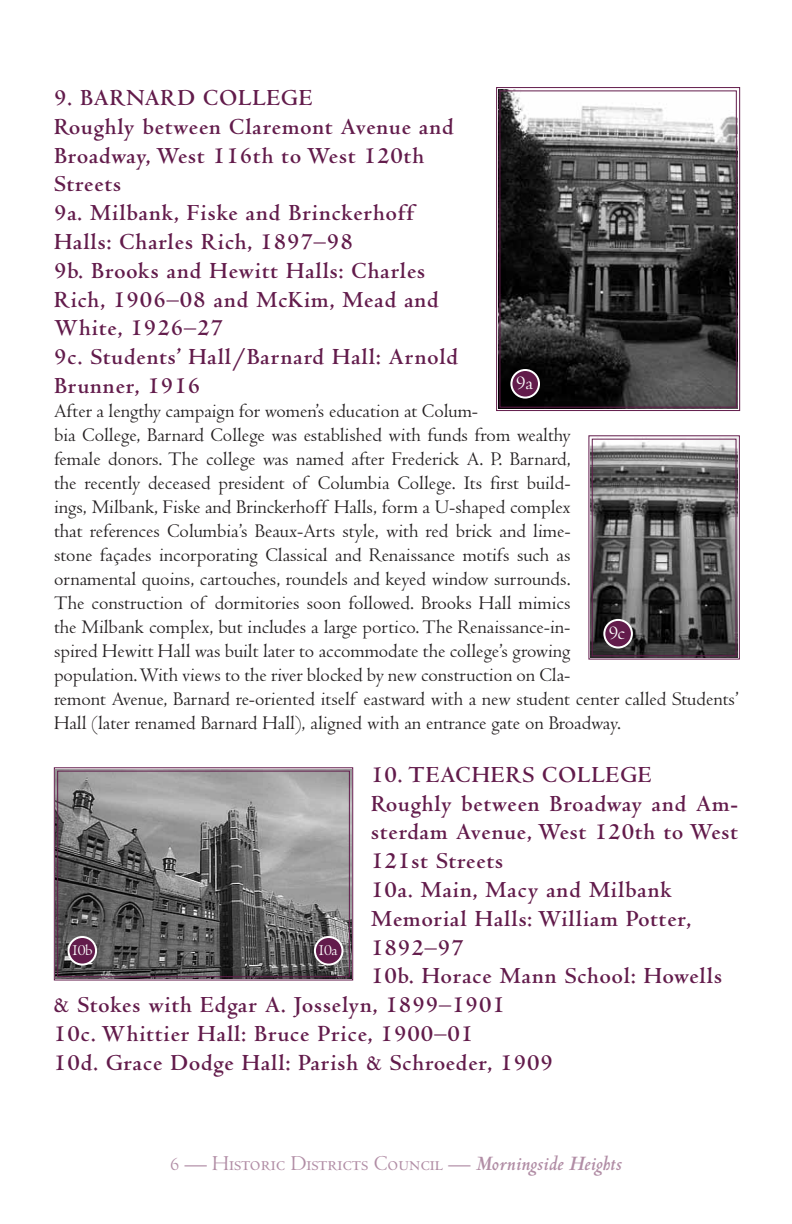
<style>
.page{position:relative;width:792px;height:1224px;background:#fff}
.page>*{position:absolute;margin:0;border:0;box-sizing:border-box;transform-origin:0 0}
.t1{font:700 24px/28.8px "Centaur";letter-spacing:.04em;color:#621b4b}
.t2{font:22px "Centaur MT SC";color:#b18da5}
.t3{font:20px/24px "Centaur";color:#231f20}
.t4{font:20px "Centaur";color:#fff}
.t5{font:16px "Centaur";letter-spacing:-.05em;color:#fff}
.s1{font-family:"Centaur"}
.s2{font-family:"Centaur";font-weight:700;font-style:italic}
</style>
<div class="page">
<svg style="left:496px;top:87px;width:244px;height:324px;background:#555455"></svg>
<div style="left:500px;top:91px;width:237px;height:317px;border:1px solid #621b4b"></div>
<svg style="left:588px;top:435px;width:152px;height:225px;background:#646264"></svg>
<div style="left:592px;top:439px;width:144px;height:217px;border:1px solid #621b4b"></div>
<svg style="left:54px;top:767px;width:299px;height:214px;background:#7a7979"></svg>
<div style="left:57px;top:771px;width:293px;height:206px;border:1px solid #621b4b"></div>
<div style="left:511px;top:370px;width:28px;height:28px;background:#621b4b;border-radius:50%"></div>
<div style="left:510px;top:369px;width:30px;height:30px;border:2px solid #fff;border-radius:50%"></div>
<div style="left:604px;top:620px;width:28px;height:27px;background:#621b4b;border-radius:50%"></div>
<div style="left:603px;top:619px;width:30px;height:29px;border:2px solid #fff;border-radius:50%"></div>
<div style="left:315px;top:937px;width:27px;height:28px;background:#621b4b;border-radius:50%"></div>
<div style="left:314px;top:936px;width:29px;height:30px;border:2px solid #fff;border-radius:50%"></div>
<div style="left:69px;top:937px;width:27px;height:28px;background:#621b4b;border-radius:50%"></div>
<div style="left:68px;top:936px;width:29px;height:30px;border:2px solid #fff;border-radius:50%"></div>
<p class="t1" style="left:54px;top:84px;width:406px">9. BARNARD COLLEGE<br>Roughly between Claremont Avenue and<br>Broadway, West 116th to West 120th<br>Streets<br>9a. Milbank, Fiske and Brinckerhoff<br>Halls: Charles Rich, 1897–98<br>9b. Brooks and Hewitt Halls: Charles<br>Rich, 1906–08 and McKim, Mead and<br>White, 1926–27<br>9c. Students’ Hall/Barnard Hall: Arnold<br>Brunner, 1916</p>
<p class="t3" style="left:54px;top:399px;width:687px">After a lengthy campaign for women’s education at Colum-<br>bia College, Barnard College was established with funds from wealthy<br>female donors. The college was named after Frederick A. P. Barnard,<br>the recently deceased president of Columbia College. Its first build-<br>ings, Milbank, Fiske and Brinckerhoff Halls, form a U-shaped complex<br>that references Columbia’s Beaux-Arts style, with red brick and lime-<br>stone façades incorporating Classical and Renaissance motifs such as<br>ornamental quoins, cartouches, roundels and keyed window surrounds.<br>The construction of dormitories soon followed. Brooks Hall mimics<br>the Milbank complex, but includes a large portico. The Renaissance-in-<br>spired Hewitt Hall was built later to accommodate the college’s growing<br>population. With views to the river blocked by new construction on Cla-<br>remont Avenue, Barnard re-oriented itself eastward with a new student center called Students’ Hall (later renamed Barnard Hall), aligned with an entrance gate on Broadway.</p>
<p class="t1" style="left:371px;top:761px;width:282px">10. TEACHERS COLLEGE</p>
<p class="t1" style="left:371px;top:790px;width:368px">Roughly between Broadway and Am-</p>
<p class="t1" style="left:371px;top:818px;width:368px">sterdam Avenue, West 120th to West</p>
<p class="t1" style="left:371px;top:847px;width:134px">121st Streets</p>
<p class="t1" style="left:371px;top:876px;width:302px">10a. Main, Macy and Milbank</p>
<p class="t1" style="left:371px;top:905px;width:322px">Memorial Halls: William Potter,</p>
<p class="t1" style="left:371px;top:934px;width:94px">1892–97</p>
<p class="t1" style="left:371px;top:962px;width:352px">10b. Horace Mann School: Howells</p>
<p class="t1" style="left:54px;top:991px;width:452px">&amp; Stokes with Edgar A. Josselyn, 1899–1901</p>
<p class="t1" style="left:54px;top:1020px;width:421px">10c. Whittier Hall: Bruce Price, 1900–01</p>
<p class="t1" style="left:54px;top:1049px;width:501px">10d. Grace Dodge Hall: Parish &amp; Schroeder, 1909</p>
<p class="t4" style="left:516px;top:372px;width:18px">9a</p>
<p class="t4" style="left:609px;top:622px;width:18px">9c</p>
<p class="t5" style="left:71px;top:941px;width:23px">10b</p>
<p class="t5" style="left:318px;top:941px;width:22px">10a</p>
<p class="t2" style="left:170px;top:1151px;width:453px">6 — Historic Districts Council <span class="s1">—</span> <span class="s2">Morningside Heights</span></p>
</div>
